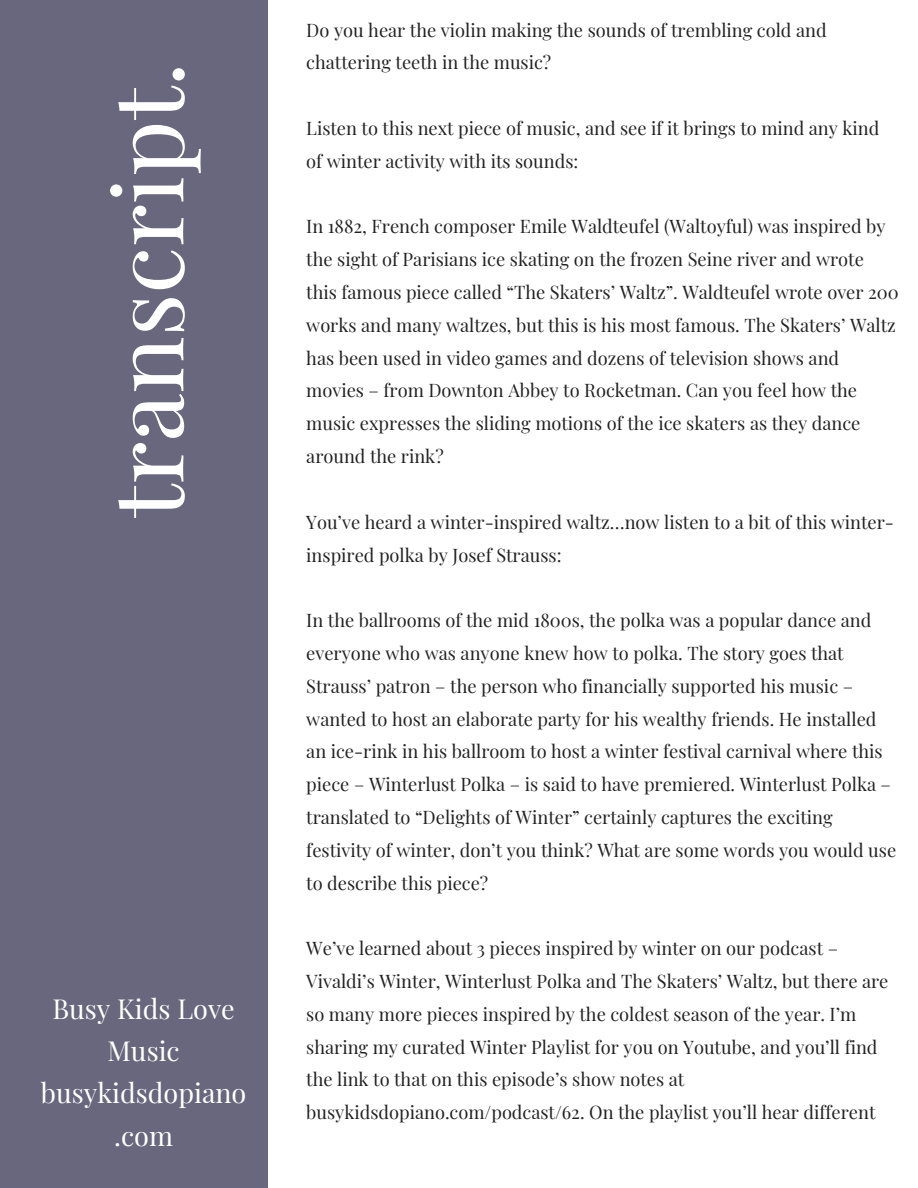
<style>
.page{position:relative;width:918px;height:1188px;background:#fff}
.page>*{position:absolute;margin:0;border:0;box-sizing:border-box;transform-origin:0 0}
.t1{font:96px "Playfair Display";color:#fff}
.t2{font:27px/42.3px "Playfair Display";color:#fff;text-align:center}
.t3{font:18.3px/32.8px "Playfair Display";color:#222}
</style>
<div class="page">
<div style="left:0;top:0;width:268px;height:1188px;background:#68677e"></div>
<p class="t1" style="left:80px;top:518px;width:458px;rotate:-90deg">transcript.</p>
<p class="t2" style="left:52px;top:986px;width:184px">Busy Kids Love<br>Music</p>
<p class="t2" style="left:41px;top:1071px;width:207px">busykidsdopiano</p>
<p class="t2" style="left:114px;top:1113px;width:60px">.com</p>
<p class="t3" style="left:306px;top:13px;width:522px">Do you hear the violin making the sounds of trembling cold and chattering teeth in the music?</p>
<p class="t3" style="left:306px;top:111px;width:575px">Listen to this next piece of music, and see if it brings to mind any kind of winter activity with its sounds:</p>
<p class="t3" style="left:306px;top:209px;width:594px">In 1882, French composer Emile Waldteufel (Waltoyful) was inspired by the sight of Parisians ice skating on the frozen Seine river and wrote this famous piece called “The Skaters’ Waltz”. Waldteufel wrote over 200 works and many waltzes, but this is his most famous. The Skaters’ Waltz has been used in video games and dozens of television shows and movies – from Downton Abbey to Rocketman. Can you feel how the music expresses the sliding motions of the ice skaters as they dance around the rink?</p>
<p class="t3" style="left:306px;top:505px;width:589px">You’ve heard a winter-inspired waltz…now listen to a bit of this winter&shy;inspired polka by Josef Strauss:</p>
<p class="t3" style="left:306px;top:603px;width:591px">In the ballrooms of the mid 1800s, the polka was a popular dance and everyone who was anyone knew how to polka. The story goes that Strauss’ patron – the person who financially supported his music – wanted to host an elaborate party for his wealthy friends. He installed an ice-rink in his ballroom to host a winter festival carnival where this piece – Winterlust Polka – is said to have premiered. Winterlust Polka – translated to “Delights of Winter” certainly captures the exciting festivity of winter, don’t you think? What are some words you would use to describe this piece?</p>
<p class="t3" style="left:306px;top:931px;width:584px">We’ve learned about 3 pieces inspired by winter on our podcast – Vivaldi’s Winter, Winterlust Polka and The Skaters’ Waltz, but there are so many more pieces inspired by the coldest season of the year. I’m sharing my curated Winter Playlist for you on Youtube, and you’ll find the link to that on this episode’s show notes at busykidsdopiano.com/podcast/62. On the playlist you’ll hear different</p>
</div>
